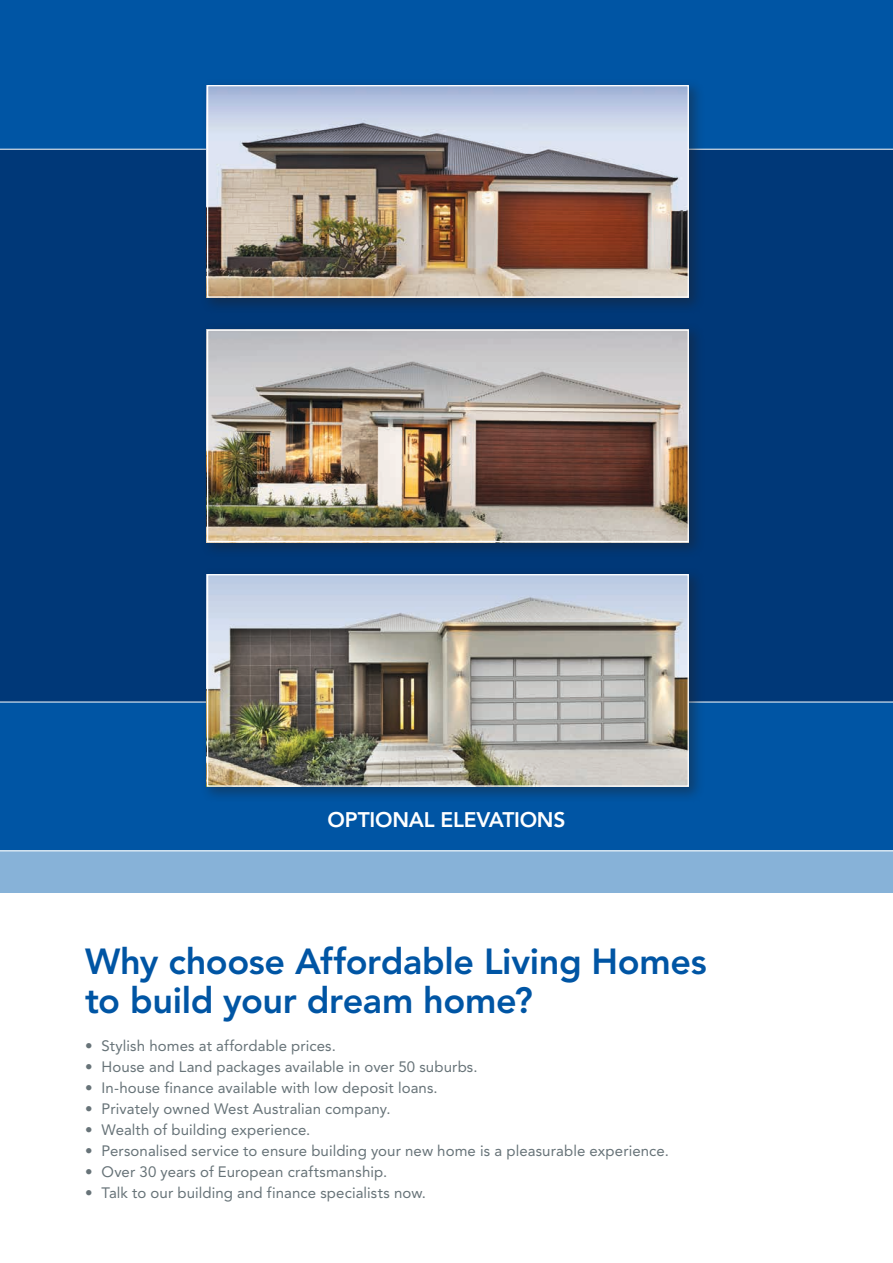
<style>
.page{position:relative;width:893px;height:1263px;background:#fff}
.page>*{position:absolute;margin:0;border:0;box-sizing:border-box;transform-origin:0 0}
.t1{font:800 36px/39px "Avenir";letter-spacing:-.01em;color:#0055a4}
.t2{font:800 21px "Avenir";letter-spacing:-.01em;color:#fff}
.t3{font:15px "Avenir";letter-spacing:.005em;color:#677378}
</style>
<div class="page">
<div style="left:0;top:0;width:893px;height:850px;background:#0055a4"></div>
<div style="left:0;top:149px;width:893px;height:553px;background:#003878"></div>
<div style="left:0;top:850px;width:893px;height:43px;background:#87b2d8"></div>
<hr style="left:0;top:850px;width:893px;height:1px;background:#fff">
<hr style="left:0;top:702px;width:893px;height:1px;background:#fff">
<hr style="left:0;top:149px;width:893px;height:1px;background:#fff">
<div style="left:200px;top:322px;width:505px;height:236px;background:#231f20;opacity:.4"></div>
<img style="left:209px;top:332px;width:478px;height:208px">
<div style="left:207px;top:330px;width:482px;height:212px;border:1px solid #fff"></div>
<div style="left:200px;top:78px;width:505px;height:236px;background:#231f20;opacity:.4"></div>
<img style="left:209px;top:87px;width:478px;height:209px">
<div style="left:207px;top:85px;width:482px;height:213px;border:1px solid #fff"></div>
<div style="left:200px;top:567px;width:505px;height:236px;background:#231f20;opacity:.4"></div>
<img style="left:209px;top:576px;width:478px;height:209px">
<div style="left:207px;top:574px;width:482px;height:213px;border:1px solid #fff"></div>
<h2 class="t2" style="left:328px;top:807px;width:239px">OPTIONAL ELEVATIONS</h2>
<h1 class="t1" style="left:85px;top:942px;width:623px">Why choose Affordable Living Homes to build your dream home?</h1>
<p class="t3" style="left:85px;top:1037px;width:252px">• Stylish homes at affordable prices.</p>
<p class="t3" style="left:85px;top:1058px;width:394px">• House and Land packages available in over 50 suburbs.</p>
<p class="t3" style="left:85px;top:1079px;width:354px">• In-house finance available with low deposit loans.</p>
<p class="t3" style="left:85px;top:1100px;width:307px">• Privately owned West Australian company.</p>
<p class="t3" style="left:85px;top:1121px;width:227px">• Wealth of building experience.</p>
<p class="t3" style="left:85px;top:1142px;width:585px">• Personalised service to ensure building your new home is a pleasurable experience.</p>
<p class="t3" style="left:85px;top:1163px;width:304px">• Over 30 years of European craftsmanship.</p>
<p class="t3" style="left:85px;top:1184px;width:343px">• Talk to our building and finance specialists now.</p>
</div>
